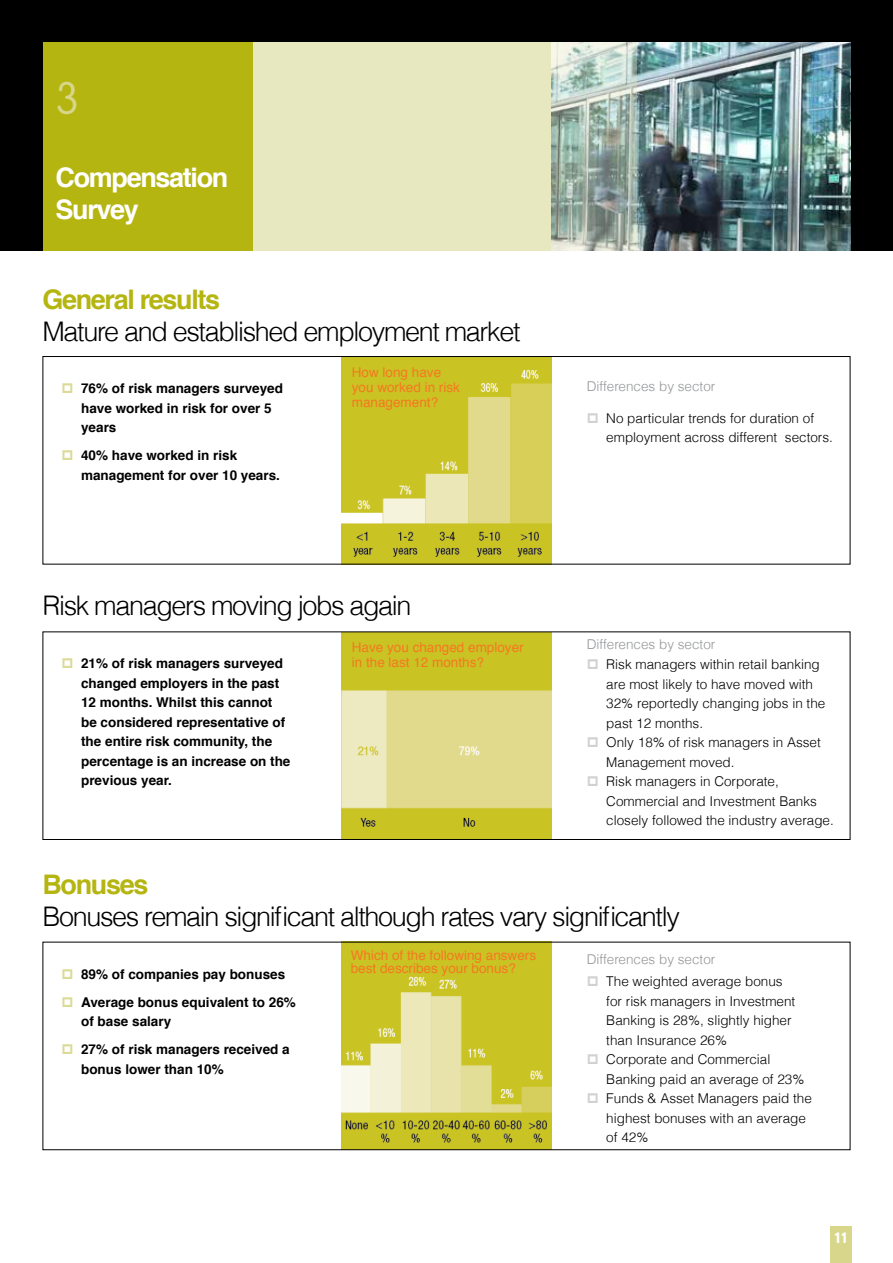
<style>
.page{position:relative;width:893px;height:1263px;background:#fff}
.page>*{position:absolute;margin:0;border:0;box-sizing:border-box;transform-origin:0 0}
.t1{font:100 45px "VAG Rounded";color:#d7d68a}
.t2{font:300 27px "Helvetica";letter-spacing:-.05em;color:#000}
.t3{font:700 27px "Helvetica";color:#b5b512}
.t4{font:700 27px/31.5px "Helvetica";letter-spacing:-.05em;color:#fff}
.t5{font:700 condensed 15px "Univers";color:#fff}
.t6{font:300 13.5px/19.5px "Helvetica";color:#000}
.t7{font:700 13.5px/19.5px "Helvetica";color:#000}
.t8{font:13.5px/15px "Helvetica";color:#f47920}
.t9{font:300 13.5px "Helvetica";color:#939598}
</style>
<div class="page">
<div style="left:0;top:0;width:893px;height:251px;background:#000"></div>
<img style="left:636px;top:43px;width:214px;height:208px">
<div style="left:43px;top:43px;width:210px;height:208px;background:#b5b512"></div>
<div style="left:253px;top:43px;width:298px;height:208px;background:#e8e8c0"></div>
<img style="left:341px;top:358px;width:210px;height:204px">
<img style="left:341px;top:634px;width:210px;height:204px">
<svg style="left:551px;top:43px;width:85px;height:208px;background:#a8b8ae"></svg>
<div style="left:830px;top:1227px;width:22px;height:36px;background:#d7d68a"></div>
<img style="left:341px;top:944px;width:210px;height:204px">
<div style="left:43px;top:356px;width:807px;height:208px;border:1px solid #000"></div>
<div style="left:43px;top:632px;width:807px;height:208px;border:1px solid #000"></div>
<h1 class="t1" style="left:56px;top:72px;width:26px">3</h1>
<h2 class="t4" style="left:56px;top:163px;width:174px">Compensation<br>Survey</h2>
<h2 class="t3" style="left:43px;top:278px;width:179px">General results</h2>
<h2 class="t2" style="left:43px;top:310px;width:480px">Mature and established employment market</h2>
<p class="t7" style="left:81px;top:379px;width:203px">76% of risk managers surveyed have worked in risk for over 5 years</p>
<p class="t7" style="left:81px;top:446px;width:200px">40% have worked in risk management for over 10 years.</p>
<p class="t8" style="left:352px;top:365px;width:110px">How long have you worked in risk management?</p>
<h2 class="t2" style="left:43px;top:583px;width:371px">Risk managers moving jobs again</h2>
<p class="t7" style="left:81px;top:654px;width:211px">21% of risk managers surveyed changed employers in the past<br>12 months. Whilst this cannot be considered representative of the entire risk community, the percentage is an increase on the previous year.</p>
<p class="t8" style="left:352px;top:640px;width:173px">Have you changed employer in the last 12 months?</p>
<p class="t9" style="left:587px;top:376px;width:130px">Differences by sector</p>
<p class="t6" style="left:606px;top:408px;width:228px">No particular trends for duration of employment across different sectors.</p>
<p class="t9" style="left:587px;top:633px;width:130px">Differences by sector</p>
<p class="t6" style="left:606px;top:654px;width:229px">Risk managers within retail banking are most likely to have moved with<br>32% reportedly changing jobs in the past 12 months.<br>Only 18% of risk managers in Asset<br>Management moved.<br>Risk managers in Corporate,<br>Commercial and Investment Banks closely followed the industry average.</p>
<h2 class="t3" style="left:43px;top:863px;width:107px">Bonuses</h2>
<h2 class="t2" style="left:43px;top:894px;width:639px">Bonuses remain significant although rates vary significantly</h2>
<p class="t7" style="left:81px;top:960px;width:216px;line-height:28px">89% of companies pay bonuses<br>Average bonus equivalent to 26%</p>
<p class="t7" style="left:81px;top:1008px;width:210px;line-height:28px">of base salary<br>27% of risk managers received a</p>
<p class="t7" style="left:81px;top:1059px;width:144px">bonus lower than 10%</p>
<p class="t8" style="left:351px;top:949px;width:187px;line-height:13.5px">Which of the following answers best describes your bonus?</p>
<p class="t9" style="left:587px;top:949px;width:130px">Differences by sector</p>
<p class="t6" style="left:606px;top:971px;width:207px">The weighted average bonus<br>for risk managers in Investment<br>Banking is 28%, slightly higher than Insurance 26%<br>Corporate and Commercial<br>Banking paid an average of 23%<br>Funds &amp; Asset Managers paid the highest bonuses with an average of 42%</p>
<p class="t5" style="left:834px;top:1228px;width:15px">11</p>
</div>
